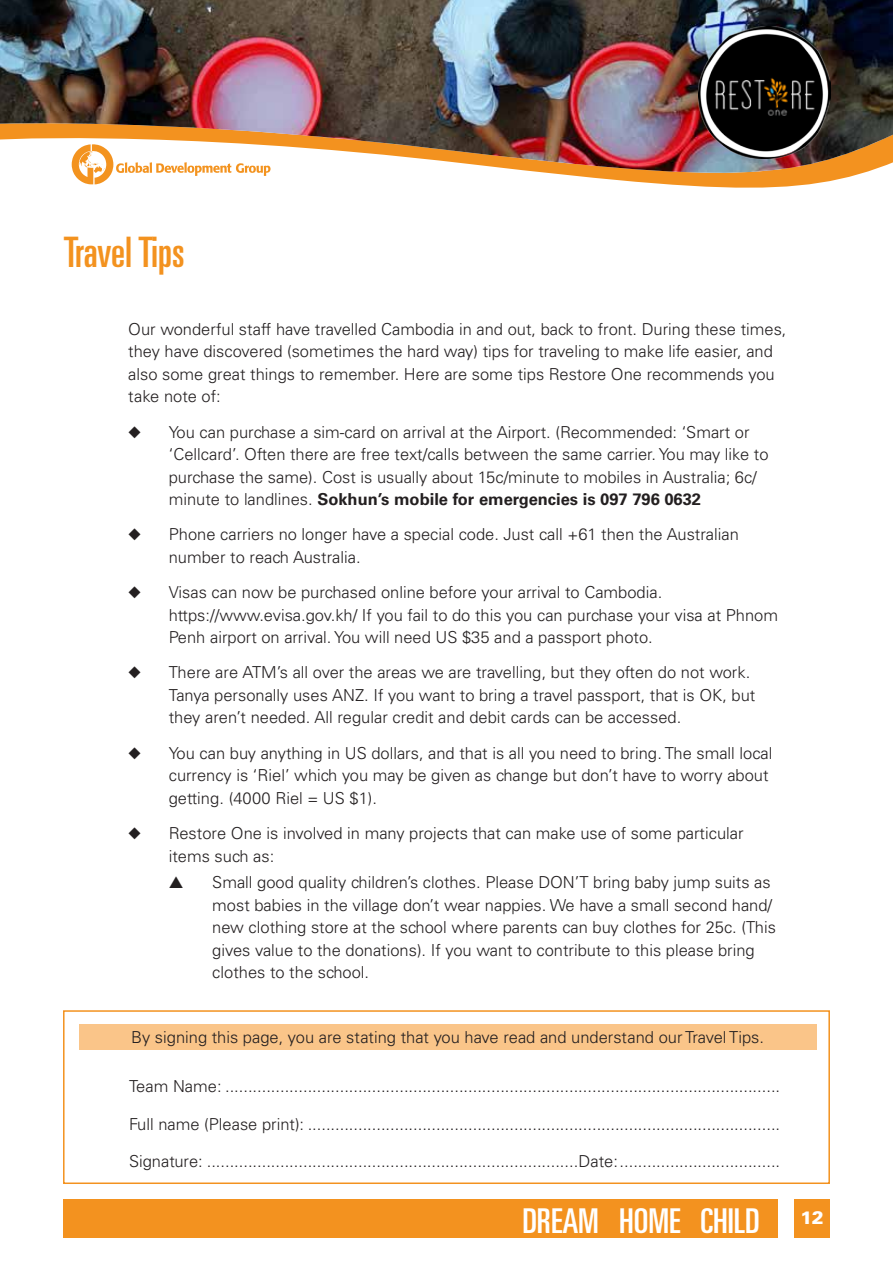
<style>
.page{position:relative;width:893px;height:1263px;background:#fff}
.page>*{position:absolute;margin:0;border:0;box-sizing:border-box;transform-origin:0 0}
.t1{font:ultra-condensed 42px "Univers";letter-spacing:-.005em;color:#f3921f}
.t2{font:ultra-condensed 34.2px "Univers";color:#fff;scale:1.05 1}
.t3{font:900 18px "Univers";color:#fff}
.t4{font:300 16.5px/22.5px "Univers";color:#231f20}
.s1{font-weight:700}
</style>
<div class="page">
<div style="left:794px;top:1199px;width:35px;height:38px;background:#f3921f"></div>
<div style="left:64px;top:1199px;width:714px;height:38px;background:#f3921f"></div>
<svg style="left:74px;top:174px;width:785px;height:11px"></svg>
<img style="left:0;top:0;width:893px;height:174px">
<svg style="left:694px;top:25px;width:140px;height:133px"></svg>
<img style="left:698px;top:26px;width:133px;height:133px">
<div style="left:63px;top:1010px;width:767px;height:174px;border:2px solid #f3921f"></div>
<div style="left:79px;top:1024px;width:737px;height:25px;background:#fac589"></div>
<h1 class="t1" style="left:64px;top:228px;width:122px">Travel Tips</h1>
<p class="t4" style="left:128px;top:318px;width:660px">Our wonderful staff have travelled Cambodia in and out, back to front. During these times, they have discovered (sometimes the hard way) tips for traveling to make life easier, and also some great things to remember. Here are some tips Restore One recommends you take note of:</p>
<p class="t4" style="left:169px;top:420px;width:601px;text-indent:-41px">◆ You can purchase a sim-card on arrival at the Airport. (Recommended: ‘Smart or ‘Cellcard’. Often there are free text/calls between the same carrier. You may like to purchase the same). Cost is usually about 15c/minute to mobiles in Australia; 6c/ minute to landlines. <span class="s1">Sokhun’s mobile for emergencies is 097 796 0632</span></p>
<p class="t4" style="left:169px;top:523px;width:572px;text-indent:-41px">◆ Phone carriers no longer have a special code. Just call +61 then the Australian number to reach Australia.</p>
<p class="t4" style="left:169px;top:581px;width:611px;text-indent:-41px">◆ Visas can now be purchased online before your arrival to Cambodia. https://www.evisa.gov.kh/ If you fail to do this you can purchase your visa at Phnom<br>Penh airport on arrival. You will need US $35 and a passport photo.</p>
<p class="t4" style="left:169px;top:661px;width:588px;text-indent:-41px">◆ There are ATM’s all over the areas we are travelling, but they often do not work.<br>Tanya personally uses ANZ. If you want to bring a travel passport, that is OK, but they aren’t needed. All regular credit and debit cards can be accessed.</p>
<p class="t4" style="left:169px;top:742px;width:605px;text-indent:-41px">◆ You can buy anything in US dollars, and that is all you need to bring. The small local currency is ‘Riel’ which you may be given as change but don’t have to worry about getting. (4000 Riel = US $1).</p>
<p class="t4" style="left:169px;top:822px;width:576px;text-indent:-41px">◆ Restore One is involved in many projects that can make use of some particular items such as:</p>
<p class="t4" style="left:212px;top:871px;width:565px;text-indent:-43px">▲ Small good quality children’s clothes. Please DON’T bring baby jump suits as most babies in the village don’t wear nappies. We have a small second hand/ new clothing store at the school where parents can buy clothes for 25c. (This gives value to the donations). If you want to contribute to this please bring clothes to the school.</p>
<p class="t4" style="left:131px;top:1026px;width:634px">By signing this page, you are stating that you have read and understand our Travel Tips.</p>
<p class="t4" style="left:129px;top:1075px;width:653px">Team Name: .........................................................................................................................</p>
<p class="t4" style="left:129px;top:1113px;width:653px">Full name (Please print): .......................................................................................................</p>
<p class="t4" style="left:129px;top:1150px;width:653px">Signature: .................................................................................Date:...................................</p>
<h2 class="t2" style="left:522px;top:1201px;width:228px">DREAM HOME CHILD</h2>
<p class="t3" style="left:800px;top:1206px;width:25px">12</p>
</div>
